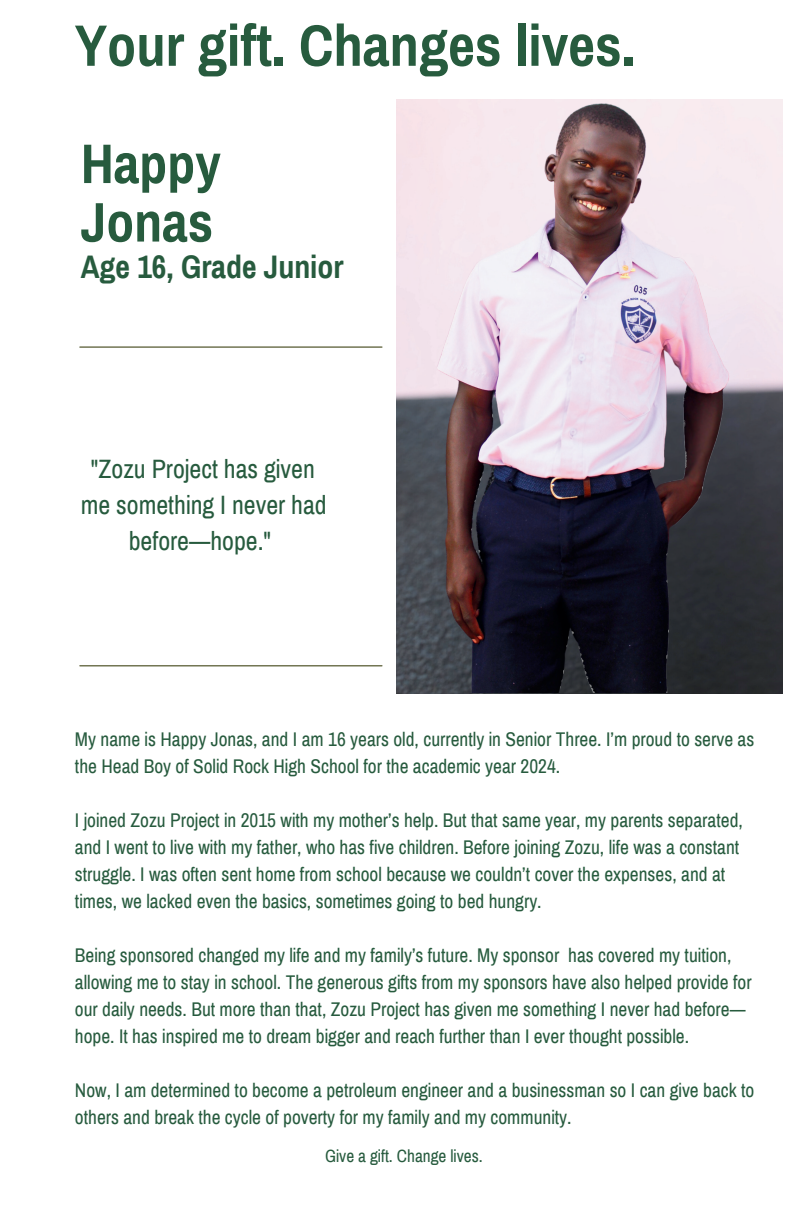
<style>
.page{position:relative;width:792px;height:1224px;background:#fff}
.page>*{position:absolute;margin:0;border:0;box-sizing:border-box;transform-origin:0 0}
.t1{font:700 58.6px "Archivo Narrow";color:#275b3e}
.t2{font:700 55.8px/58.6px "Archivo Narrow";color:#275b3e}
.t3{font:700 31.8px "Archivo Narrow";color:#275b3e}
.t4{font:26px/36px "Archivo Narrow";color:#275b3e;text-align:center}
.t5{font:19.4px/27px "Archivo Narrow";color:#275b3e}
.t6{font:17.2px "Archivo Narrow";color:#275b3e}
</style>
<div class="page">
<hr style="left:80px;top:346px;width:302px;height:2px;background:#727553">
<hr style="left:80px;top:665px;width:302px;height:2px;background:#727553">
<img style="left:396px;top:100px;width:387px;height:594px">
<img style="left:437px;top:103px;width:292px;height:590px">
<h1 class="t1" style="left:75px;top:10px;width:562px">Your gift. Changes lives.</h1>
<h2 class="t2" style="left:81px;top:134px;width:142px">Happy<br>Jonas</h2>
<h3 class="t3" style="left:81px;top:247px;width:264px">Age 16, Grade Junior</h3>
<h3 class="t4" style="left:81px;top:451px;width:247px">"Zozu Project has given me something I never had before—hope."</h3>
<p class="t5" style="left:75px;top:726px;width:681px">My name is Happy Jonas, and I am 16 years old, currently in Senior Three. I’m proud to serve as the Head Boy of Solid Rock High School for the academic year 2024.</p>
<p class="t5" style="left:75px;top:807px;width:669px">I joined Zozu Project in 2015 with my mother’s help. But that same year, my parents separated, and I went to live with my father, who has five children. Before joining Zozu, life was a constant struggle. I was often sent home from school because we couldn’t cover the expenses, and at times, we lacked even the basics, sometimes going to bed hungry.</p>
<p class="t5" style="left:75px;top:942px;width:678px">Being sponsored changed my life and my family’s future. My sponsor has covered my tuition, allowing me to stay in school. The generous gifts from my sponsors have also helped provide for our daily needs. But more than that, Zozu Project has given me something I never had before— hope. It has inspired me to dream bigger and reach further than I ever thought possible.</p>
<p class="t5" style="left:75px;top:1077px;width:681px">Now, I am determined to become a petroleum engineer and a businessman so I can give back to others and break the cycle of poverty for my family and my community.</p>
<p class="t6" style="left:325px;top:1146px;width:159px">Give a gift. Change lives.</p>
</div>
